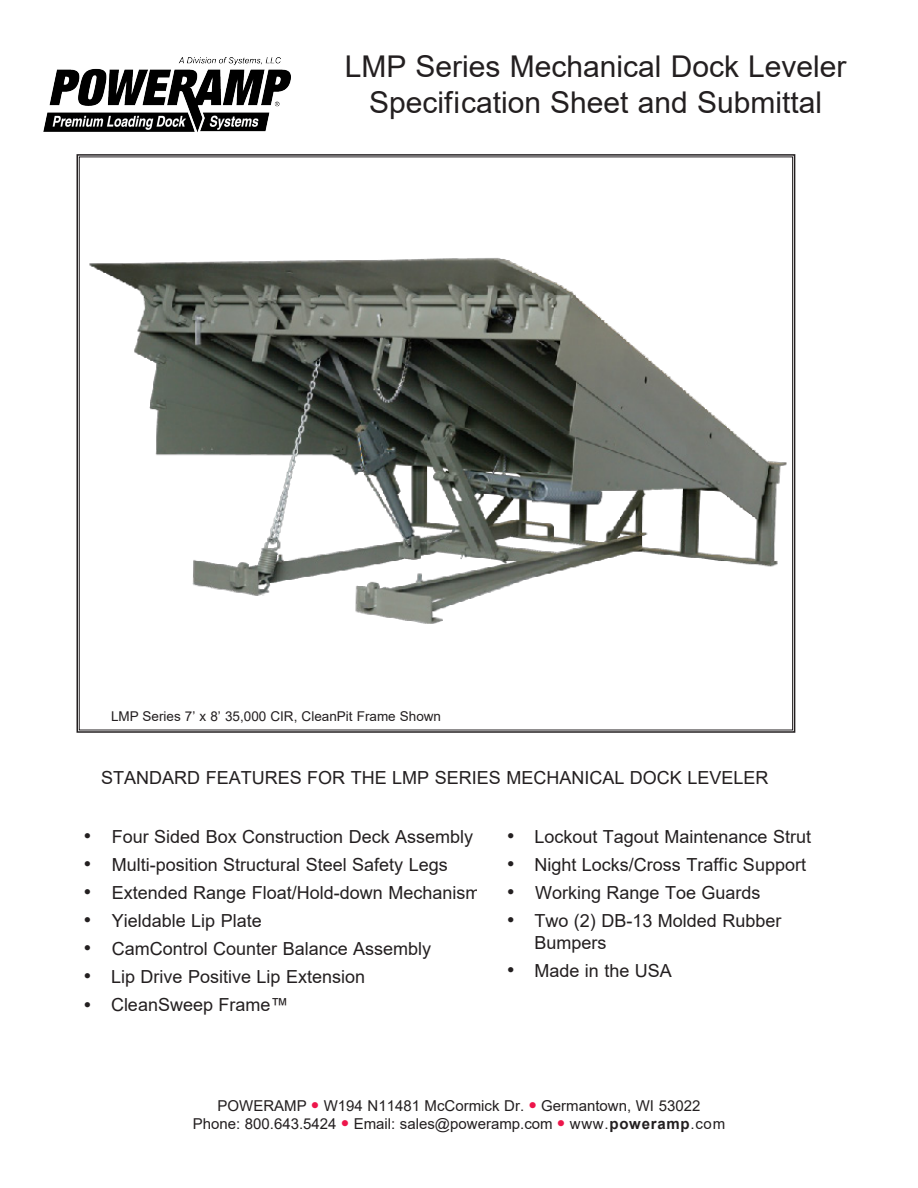
<style>
.page{position:relative;width:918px;height:1188px;background:#fff}
.page>*{position:absolute;margin:0;border:0;box-sizing:border-box;transform-origin:0 0}
.t1{font:30px/36px "Arial";color:#231f20;text-align:center}
.t2{font:18px/21.6px "Arial";color:#231f20}
.t3{font:15px "Arial";color:#231f20}
.t4{font:13.5px "Arial";color:#231f20}
.s1{color:#ed164b}
.s2{font-weight:700}
</style>
<div class="page">
<svg style="left:76px;top:154px;width:720px;height:579px"></svg>
<img style="left:44px;top:58px;width:246px;height:74px">
<p class="t1" style="left:345px;top:49px;width:503px">LMP Series Mechanical Dock Leveler<br>Specification Sheet and Submittal</p>
<p class="t4" style="left:111px;top:707px;width:332px">LMP Series 7’ x 8’ 35,000 CIR, CleanPit Frame Shown</p>
<p class="t2" style="left:101px;top:767px;width:669px">STANDARD FEATURES FOR THE LMP SERIES MECHANICAL DOCK LEVELER</p>
<p class="t2" style="left:84px;top:826px;width:391px">● Four Sided Box Construction Deck Assembly</p>
<p class="t2" style="left:84px;top:854px;width:365px">● Multi-position Structural Steel Safety Legs</p>
<p class="t2" style="left:84px;top:882px;width:398px">● Extended Range Float/Hold-down Mechanism</p>
<p class="t2" style="left:84px;top:910px;width:179px">● Yieldable Lip Plate</p>
<p class="t2" style="left:84px;top:938px;width:349px">● CamControl Counter Balance Assembly</p>
<p class="t2" style="left:84px;top:966px;width:283px">● Lip Drive Positive Lip Extension</p>
<p class="t2" style="left:84px;top:994px;width:206px">● CleanSweep Frame™</p>
<p class="t2" style="left:507px;top:826px;width:305px">● Lockout Tagout Maintenance Strut</p>
<p class="t2" style="left:507px;top:854px;width:300px">● Night Locks/Cross Traffic Support</p>
<p class="t2" style="left:507px;top:882px;width:255px">● Working Range Toe Guards</p>
<p class="t2" style="left:534px;top:910px;width:249px;text-indent:-27px">● Two (2) DB-13 Molded Rubber<br>Bumpers</p>
<p class="t2" style="left:507px;top:960px;width:166px">● Made in the USA</p>
<p class="t3" style="left:218px;top:1095px;width:484px">POWERAMP <span class="s1">●</span> W194 N11481 McCormick Dr. <span class="s1">●</span> Germantown, WI 53022</p>
<p class="t3" style="left:193px;top:1113px;width:534px">Phone: 800.643.5424 <span class="s1">●</span> Email: sales@poweramp.com <span class="s1">●</span> www.<span class="s2">poweramp</span>.com</p>
</div>
